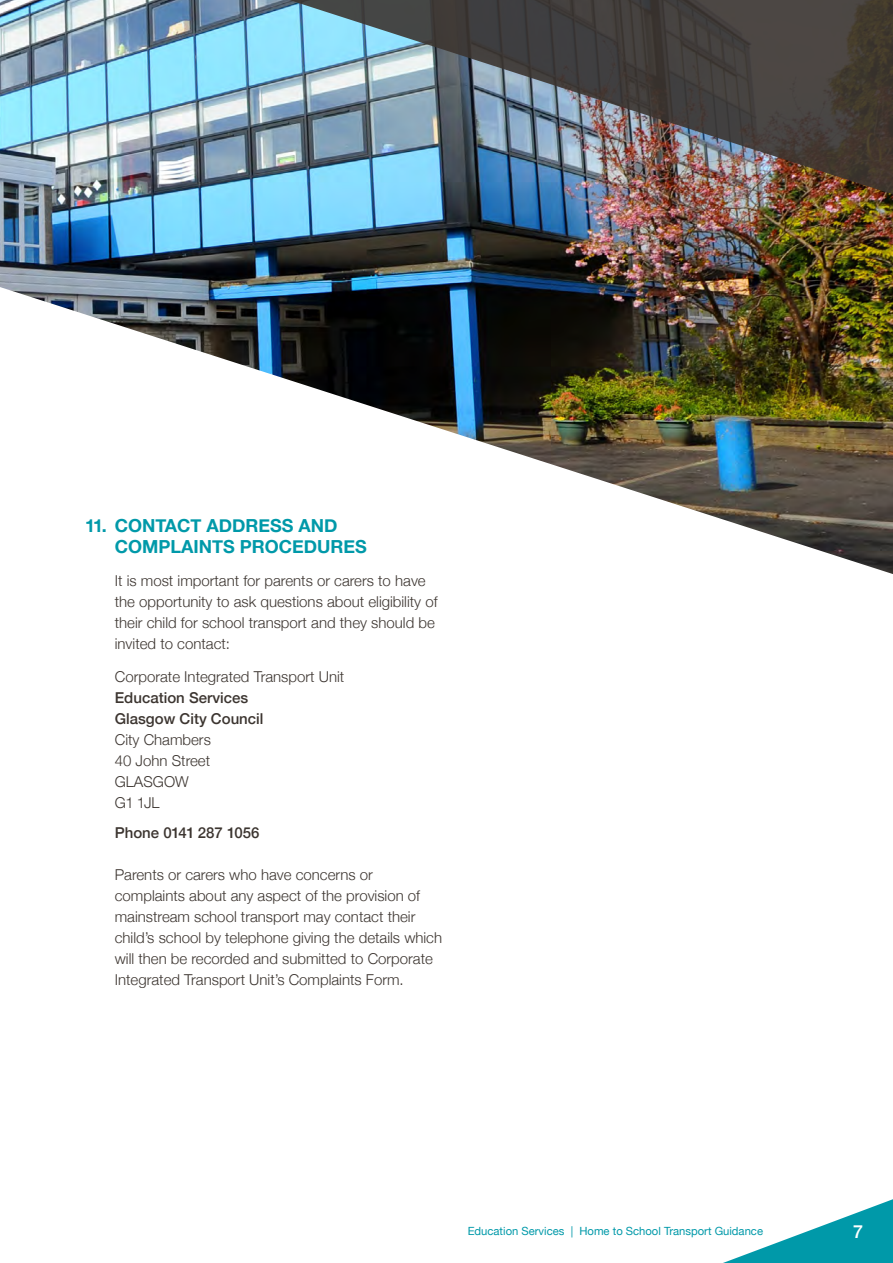
<style>
.page{position:relative;width:893px;height:1263px;background:#fff}
.page>*{position:absolute;margin:0;border:0;box-sizing:border-box;transform-origin:0 0}
.Body_Text_Indent_1{font:700 18px/21px "Helvetica Neue";color:#0099a9}
.Body_Text{font:500 18px "Helvetica Neue";color:#fff}
.Body_Text_Indent_1-2{font:300 15px/21px "Helvetica Neue";color:#3c3530}
.Body_Text_Indent_1-3{font:500 15px "Helvetica Neue";color:#3c3530}
.Body_Text-2{font:11.25px "Helvetica Neue";color:#0099a9}
</style>
<div class="page">
<svg style="left:723px;top:1199px;width:170px;height:64px"></svg>
<img style="left:0;top:0;width:893px;height:574px">
<img style="left:289px;top:0;width:604px;height:194px">
<p class="Body_Text_Indent_1" style="left:115px;top:516px;width:254px;text-indent:-30px">11. CONTACT ADDRESS AND<br>COMPLAINTS PROCEDURES</p>
<p class="Body_Text_Indent_1-2" style="left:115px;top:569px;width:324px">It is most important for parents or carers to have the opportunity to ask questions about eligibility of their child for school transport and they should be invited to contact:</p>
<p class="Body_Text_Indent_1-2" style="left:115px;top:665px;width:231px">Corporate Integrated Transport Unit</p>
<p class="Body_Text_Indent_1-3" style="left:115px;top:686px;width:135px">Education Services</p>
<p class="Body_Text_Indent_1-3" style="left:115px;top:707px;width:150px">Glasgow City Council</p>
<p class="Body_Text_Indent_1-2" style="left:115px;top:728px;width:98px">City Chambers</p>
<p class="Body_Text_Indent_1-2" style="left:115px;top:749px;width:97px">40 John Street</p>
<p class="Body_Text_Indent_1-2" style="left:115px;top:770px;width:75px">GLASGOW</p>
<p class="Body_Text_Indent_1-2" style="left:115px;top:791px;width:46px">G1 1JL</p>
<p class="Body_Text_Indent_1-3" style="left:115px;top:821px;width:146px">Phone 0141 287 1056</p>
<p class="Body_Text_Indent_1-2" style="left:115px;top:863px;width:329px">Parents or carers who have concerns or complaints about any aspect of the provision of mainstream school transport may contact their child’s school by telephone giving the details which will then be recorded and submitted to Corporate Integrated Transport Unit’s Complaints Form.</p>
<p class="Body_Text-2" style="left:468px;top:1223px;width:297px">Education Services | Home to School Transport Guidance</p>
<p class="Body_Text" style="left:853px;top:1217px;width:12px">7</p>
</div>
